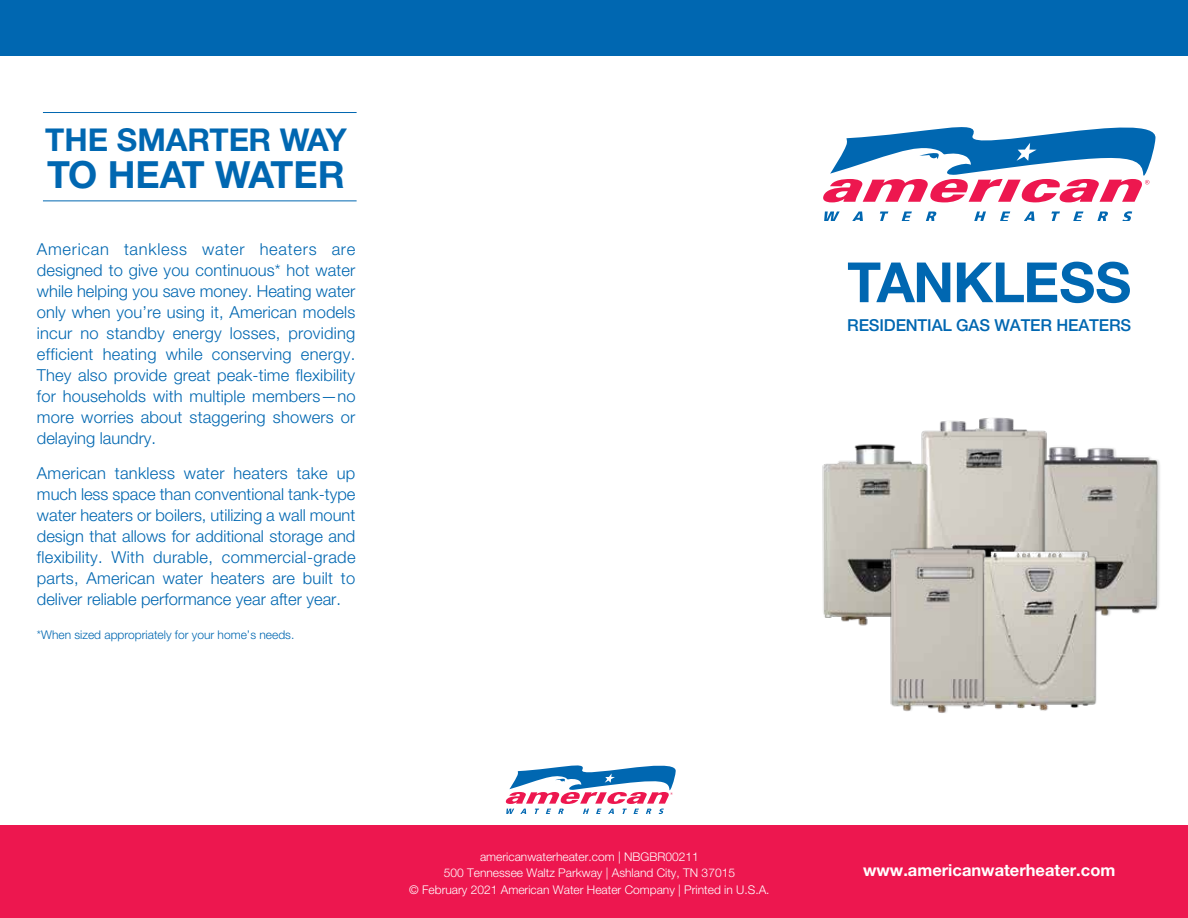
<style>
.page{position:relative;width:1188px;height:918px;background:#fff}
.page>*{position:absolute;margin:0;border:0;box-sizing:border-box;transform-origin:0 0}
.t1{font:700 55.5px "Helvetica Neue LT Std";letter-spacing:-.02em;color:#0067b1}
.t2{font:700 37.5px "Helvetica Neue LT Std";letter-spacing:-.025em;color:#0067b1}
.t3{font:700 31.5px "Helvetica Neue LT Std";color:#0067b1}
.t4{font:300 16.5px/21px "Helvetica Neue LT Std";color:#0067b1;text-align:justify}
.t5{font:700 16.5px "Helvetica Neue LT Std";color:#fff}
.t6{font:500 16.5px "Helvetica Neue LT Std";letter-spacing:-.01em;color:#0067b1}
.t7{font:300 12px/16.5px "Helvetica Neue LT Std";color:#fff;text-align:center}
.t8{font:300 12px "Helvetica Neue LT Std";color:#0067b1}
</style>
<div class="page">
<div style="left:0;top:0;width:1188px;height:56px;background:#0067b1"></div>
<div style="left:0;top:826px;width:1188px;height:92px;background:#ed174f"></div>
<svg style="left:824px;top:212px;width:16px;height:9px"></svg>
<svg style="left:852px;top:212px;width:11px;height:9px"></svg>
<svg style="left:880px;top:212px;width:8px;height:9px"></svg>
<svg style="left:901px;top:212px;width:11px;height:9px"></svg>
<svg style="left:926px;top:212px;width:11px;height:9px"></svg>
<svg style="left:974px;top:212px;width:12px;height:9px"></svg>
<svg style="left:1000px;top:212px;width:10px;height:9px"></svg>
<svg style="left:1024px;top:212px;width:11px;height:9px"></svg>
<svg style="left:1051px;top:212px;width:9px;height:9px"></svg>
<svg style="left:1073px;top:212px;width:10px;height:9px"></svg>
<svg style="left:1097px;top:212px;width:11px;height:9px"></svg>
<svg style="left:1122px;top:211px;width:10px;height:10px"></svg>
<svg style="left:823px;top:127px;width:333px;height:75px"></svg>
<svg style="left:505px;top:765px;width:171px;height:49px"></svg>
<img style="left:921px;top:417px;width:126px;height:126px">
<img style="left:1031px;top:444px;width:129px;height:172px">
<img style="left:822px;top:439px;width:115px;height:187px">
<img style="left:883px;top:543px;width:98px;height:170px">
<img style="left:981px;top:542px;width:117px;height:169px">
<hr style="left:43px;top:112px;width:314px;height:1px;background:#0067b1">
<hr style="left:43px;top:201px;width:314px;height:1px;background:#0067b1">
<h3 class="t3" style="left:45px;top:120px;width:303px">THE SMARTER WAY</h3>
<h2 class="t2" style="left:47px;top:152px;width:299px">TO HEAT WATER</h2>
<p class="t4" style="left:37px;top:238px;width:320px">American tankless water heaters are designed to give you continuous* hot water while helping you save money. Heating water only when you’re using it, American models incur no standby energy losses, providing efficient heating while conserving energy.<br>They also provide great peak-time flexibility for households with multiple members—no more worries about staggering showers or delaying laundry.</p>
<p class="t4" style="left:37px;top:462px;width:320px">American tankless water heaters take up much less space than conventional tank-type water heaters or boilers, utilizing a wall mount design that allows for additional storage and flexibility. With durable, commercial-grade parts, American water heaters are built to deliver reliable performance year after year.</p>
<p class="t8" style="left:37px;top:627px;width:259px">*When sized appropriately for your home’s needs.</p>
<h1 class="t1" style="left:847px;top:248px;width:286px">TANKLESS</h1>
<p class="t6" style="left:847px;top:315px;width:285px">RESIDENTIAL GAS WATER HEATERS</p>
<p class="t7" style="left:409px;top:848px;width:362px">americanwaterheater.com | NBGBR00211<br>500 Tennessee Waltz Parkway | Ashland City, TN 37015<br>© February 2021 American Water Heater Company | Printed in U.S.A.</p>
<p class="t5" style="left:863px;top:860px;width:254px">www.americanwaterheater.com</p>
</div>
